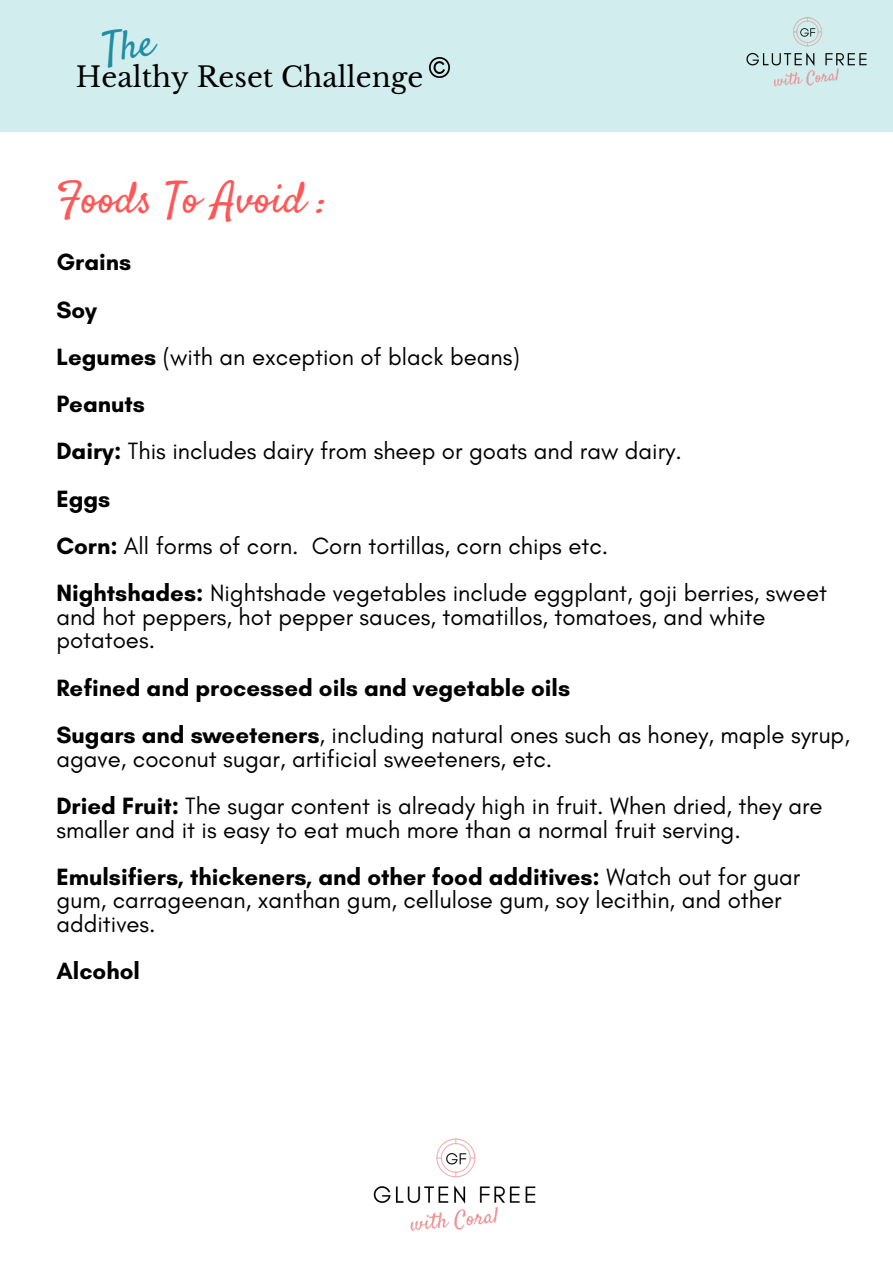
<style>
.page{position:relative;width:893px;height:1264px;background:#fff}
.page>*{position:absolute;margin:0;border:0;box-sizing:border-box;transform-origin:0 0}
.t1{font:43.5px "Satisfy";color:#ff5757}
.t2{font:27.6px "Libre Baskerville";color:#000}
.t3{font:24px/23.7px "Glacial Indifference";color:#000}
.t4{font:700 24px "Glacial Indifference";color:#000}
.s1{font-weight:700}
</style>
<div class="page">
<img style="left:373px;top:1138px;width:163px;height:93px">
<div style="left:0;top:0;width:892px;height:131px;background:#d1eded"></div>
<img style="left:734px;top:17px;width:144px;height:115px">
<img style="left:429px;top:57px;width:20px;height:20px">
<p class="t2" style="left:76px;top:60px;width:349px">Healthy Reset Challenge</p>
<p class="t1" style="left:56px;top:171px;width:272px">Foods To Avoid :</p>
<h2 class="t4" style="left:56px;top:247px;width:76px">Grains</h2>
<p class="t4" style="left:56px;top:295px;width:42px">Soy</p>
<h1 class="t3" style="left:56px;top:344px;width:465px"><span class="s1">Legumes</span> (with an exception of black beans)</h1>
<h3 class="t4" style="left:56px;top:389px;width:90px">Peanuts</h3>
<h3 class="t3" style="left:56px;top:439px;width:627px"><span class="s1">Dairy:</span> This includes dairy from sheep or goats and raw dairy.</h3>
<p class="t4" style="left:56px;top:484px;width:55px">Eggs</p>
<h3 class="t3" style="left:56px;top:533px;width:553px"><span class="s1">Corn:</span> All forms of corn. Corn tortillas, corn chips etc.</h3>
<p class="t3" style="left:56px;top:581px;width:772px"><span class="s1">Nightshades:</span> Nightshade vegetables include eggplant, goji berries, sweet and hot peppers, hot pepper sauces, tomatillos, tomatoes, and white potatoes.</p>
<h3 class="t4" style="left:56px;top:673px;width:515px">Refined and processed oils and vegetable oils</h3>
<p class="t3" style="left:56px;top:722px;width:795px"><span class="s1">Sugars and sweeteners</span>, including natural ones such as honey, maple syrup, agave, coconut sugar, artificial sweeteners, etc.</p>
<p class="t3" style="left:56px;top:793px;width:767px"><span class="s1">Dried Fruit:</span> The sugar content is already high in fruit. When dried, they are smaller and it is easy to eat much more than a normal fruit serving.</p>
<h3 class="t3" style="left:56px;top:864px;width:745px"><span class="s1">Emulsifiers, thickeners, and other food additives:</span> Watch out for guar gum, carrageenan, xanthan gum, cellulose gum, soy lecithin, and other additives.</h3>
<p class="t4" style="left:56px;top:956px;width:85px">Alcohol</p>
</div>
